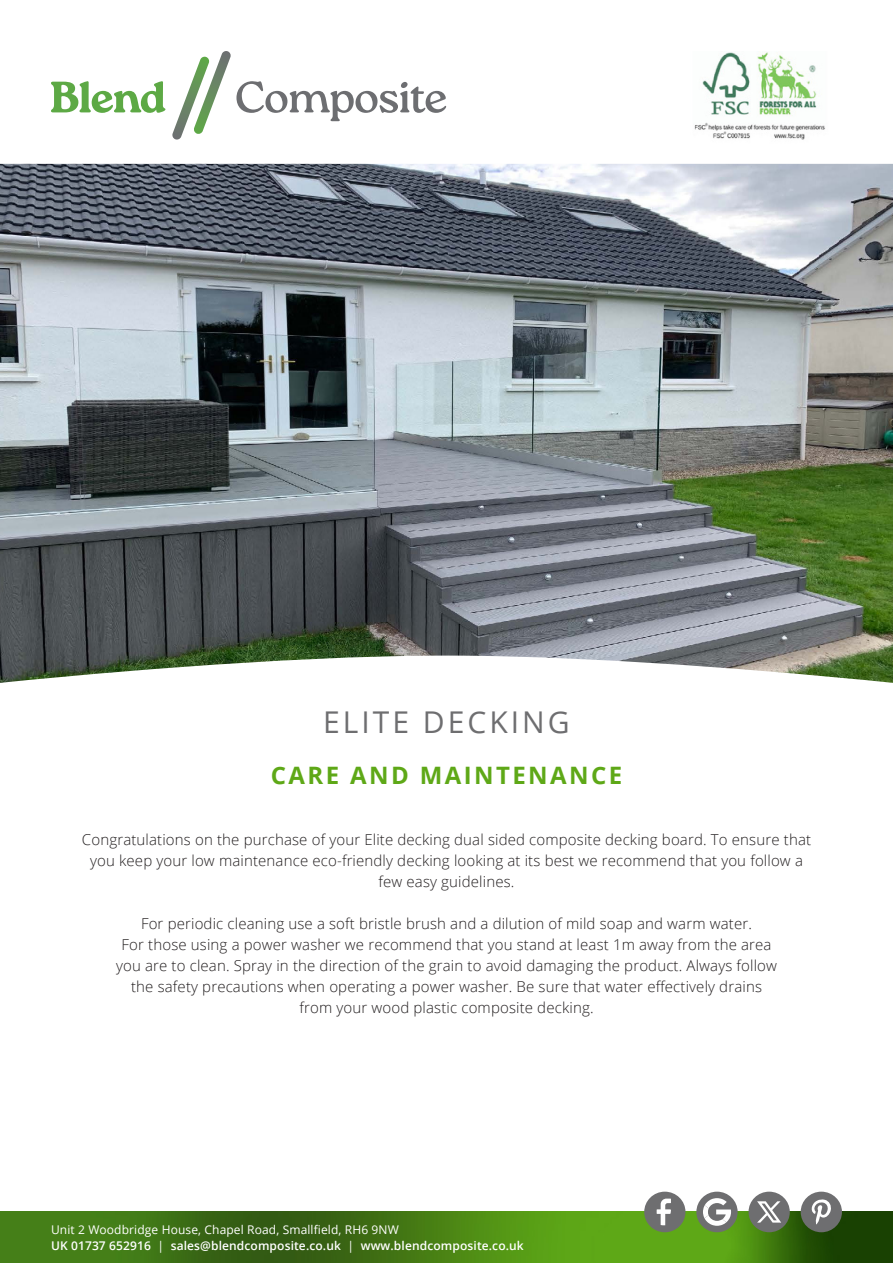
<style>
.page{position:relative;width:893px;height:1263px;background:#fff}
.page>*{position:absolute;margin:0;border:0;box-sizing:border-box;transform-origin:0 0}
.t1{font:30px "Open Sans";letter-spacing:.1em;color:#6e6e70}
.t2{font:700 24px "Open Sans";letter-spacing:.1em;color:#5ea817}
.t3{font:300 15px/21px "Open Sans";letter-spacing:.01em;color:#231f20;text-align:center}
.t4{font:600 12px/16.5px "Open Sans";letter-spacing:.01em;color:#fff}
.s1{font-weight:400}
</style>
<div class="page">
<svg style="left:51px;top:81px;width:114px;height:32px"></svg>
<svg style="left:172px;top:51px;width:274px;height:89px"></svg>
<img style="left:0;top:1212px;width:893px;height:51px">
<div style="left:801px;top:1192px;width:41px;height:40px;background:#6e6e70;border-radius:50%"></div>
<svg style="left:811px;top:1199px;width:20px;height:25px"></svg>
<div style="left:644px;top:1192px;width:41px;height:40px;background:#6e6e70;border-radius:50%"></div>
<svg style="left:657px;top:1198px;width:14px;height:27px"></svg>
<div style="left:748px;top:1192px;width:42px;height:40px;background:#6e6e70;border-radius:20px"></div>
<svg style="left:757px;top:1201px;width:24px;height:21px"></svg>
<div style="left:696px;top:1192px;width:42px;height:40px;background:#6e6e70;border-radius:20px"></div>
<svg style="left:703px;top:1198px;width:28px;height:28px"></svg>
<img style="left:0;top:164px;width:893px;height:519px">
<img style="left:694px;top:52px;width:131px;height:88px">
<h1 class="t1" style="left:323px;top:702px;width:248px">ELITE DECKING</h1>
<h2 class="t2" style="left:271px;top:758px;width:353px">CARE AND MAINTENANCE</h2>
<p class="t3" style="left:82px;top:829px;width:731px">Congratulations on the purchase of your Elite decking dual sided composite decking board. To ensure that you keep your low maintenance eco-friendly decking looking at its best we recommend that you follow a few easy guidelines.</p>
<p class="t3" style="left:116px;top:913px;width:662px">For periodic cleaning use a soft bristle brush and a dilution of mild soap and warm water.<br>For those using a power washer we recommend that you stand at least 1m away from the area you are to clean. Spray in the direction of the grain to avoid damaging the product. Always follow the safety precautions when operating a power washer. Be sure that water effectively drains from your wood plastic composite decking.</p>
<p class="t4" style="left:51px;top:1221px;width:474px"><span class="s1">Unit 2 Woodbridge House, Chapel Road, Smallfield, RH6 9NW<br></span>UK 01737 652916 <span class="s1">|</span> sales@blendcomposite.co.uk <span class="s1">|</span> www.blendcomposite.co.uk</p>
</div>
